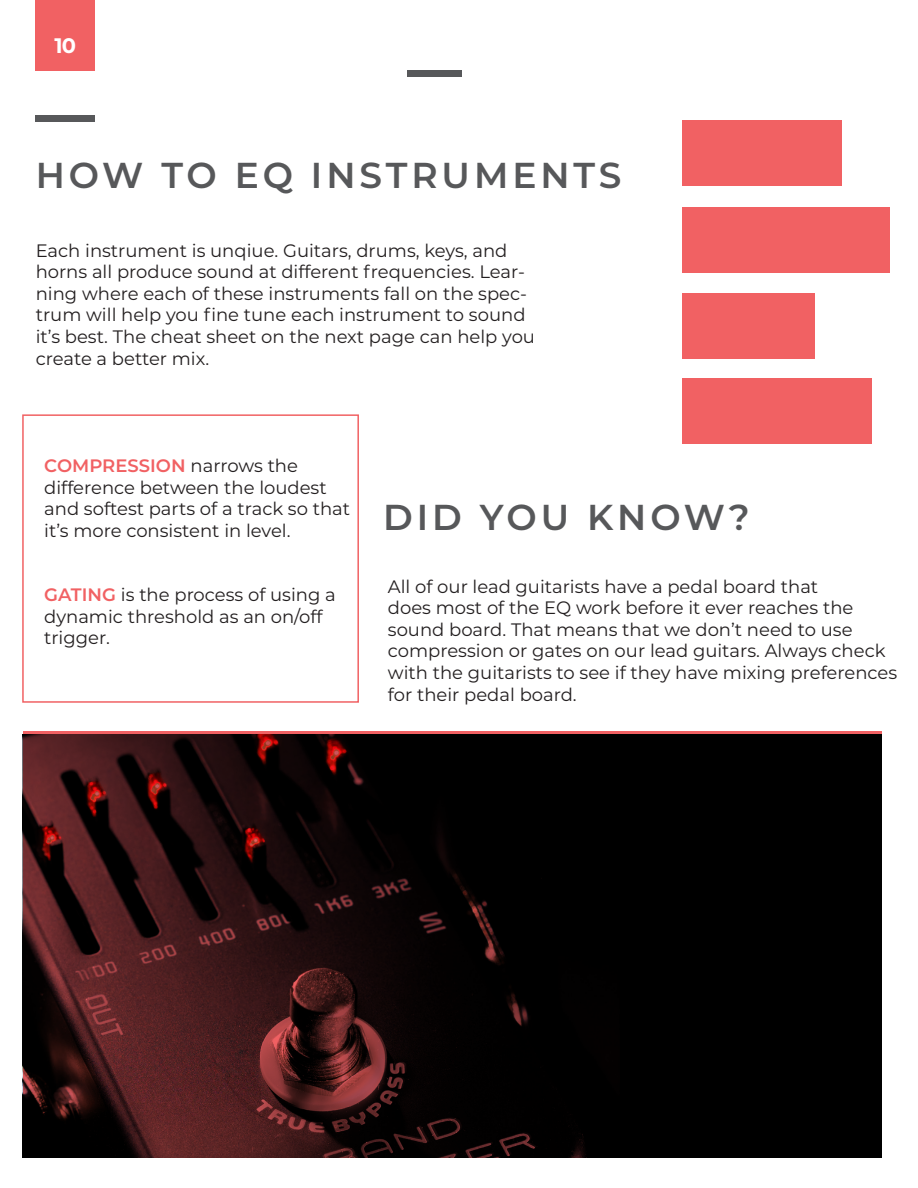
<style>
.page{position:relative;width:918px;height:1188px;background:#fff}
.page>*{position:absolute;margin:0;border:0;box-sizing:border-box;transform-origin:0 0}
.Titles{font:600 36px "Montserrat";letter-spacing:.11em;color:#57585a}
.t1{font:700 21px "Montserrat";color:#fff}
.Paragraph_Italic{font:18px/21.6px "Montserrat";color:#231f20}
.Paragraph_White{font:18px/21.6px "Montserrat";color:#231f20}
.s1{font-weight:600;color:#f16163}
</style>
<div class="page">
<div style="left:36px;top:115px;width:59px;height:7px;background:#57585a"></div>
<div style="left:407px;top:70px;width:54px;height:7px;background:#57585a"></div>
<div style="left:22px;top:414px;width:337px;height:289px;border:2px solid #f16163"></div>
<div style="left:682px;top:121px;width:160px;height:65px;background:#f16163"></div>
<div style="left:682px;top:207px;width:207px;height:65px;background:#f16163"></div>
<div style="left:682px;top:379px;width:189px;height:65px;background:#f16163"></div>
<div style="left:682px;top:294px;width:133px;height:65px;background:#f16163"></div>
<svg style="left:23px;top:732px;width:859px;height:426px;background:#180909"></svg>
<div style="left:36px;top:0;width:59px;height:71px;background:#f16163"></div>
<p class="t1" style="left:54px;top:31px;width:23px">10</p>
<p class="Titles" style="left:36px;top:150px;width:587px">HOW TO EQ INSTRUMENTS</p>
<p class="Paragraph_Italic" style="left:36px;top:239px;width:501px">Each instrument is unqiue. Guitars, drums, keys, and horns all produce sound at different frequencies. Lear&shy;ning where each of these instruments fall on the spec&shy;trum will help you fine tune each instrument to sound it’s best. The cheat sheet on the next page can help you create a better mix.</p>
<p class="Paragraph_White" style="left:44px;top:454px;width:307px"><span class="s1">COMPRESSION</span> narrows the difference between the loudest and softest parts of a track so that it’s more consistent in level.</p>
<p class="Paragraph_White" style="left:44px;top:583px;width:293px"><span class="s1">GATING</span> is the process of using a dynamic threshold as an on/off trigger.</p>
<p class="Titles" style="left:383px;top:492px;width:368px">DID YOU KNOW?</p>
<p class="Paragraph_Italic" style="left:388px;top:575px;width:511px">All of our lead guitarists have a pedal board that<br>does most of the EQ work before it ever reaches the sound board. That means that we don’t need to use compression or gates on our lead guitars. Always check with the guitarists to see if they have mixing preferences for their pedal board.</p>
</div>
